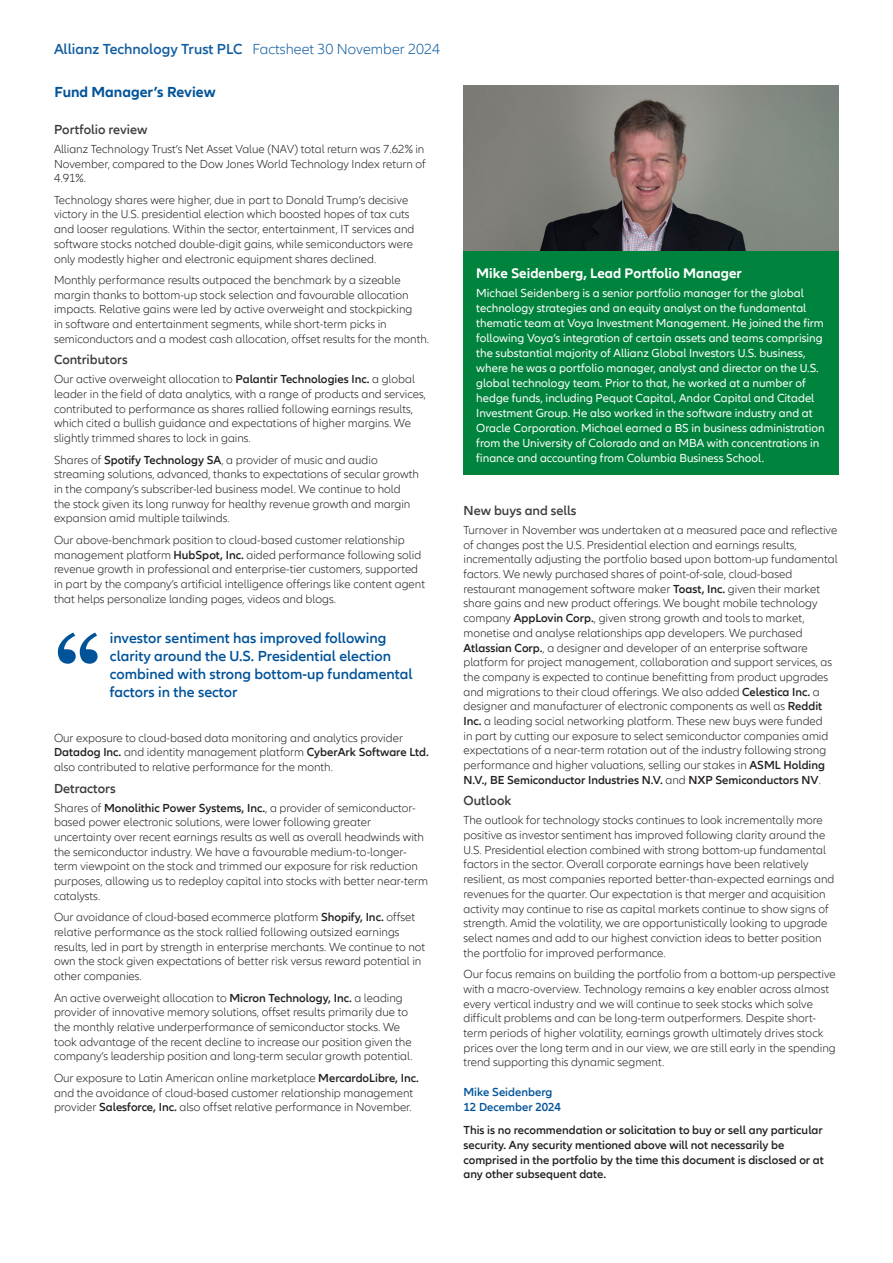
<style>
.page{position:relative;width:893px;height:1263px;background:#fff}
.page>*{position:absolute;margin:0;border:0;box-sizing:border-box;transform-origin:0 0}
.t1{font:600 15px/18px "Allianz Neo";color:#015399}
.t2{font:600 15px "Allianz Neo";color:#115da0}
.t3{font:700 15px "Allianz Neo";color:#015399}
.t4{font:700 14.25px "Allianz Neo";color:#fff}
.t5{font:600 13.5px "Allianz Neo";color:#3e3e3f}
.t6{font:300 12px/14.7px "Allianz Neo";color:#231f20}
.t7{font:12px/15px "Allianz Neo";color:#fff}
.t8{font:600 12px/14.7px "Allianz Neo";color:#231f20}
.t9{font:600 12px/14.7px "Allianz Neo";color:#015399}
.s1{font-weight:300}
.s2{font-weight:600}
</style>
<div class="page">
<svg style="left:58px;top:632px;width:40px;height:32px"></svg>
<img style="left:463px;top:85px;width:376px;height:166px">
<div style="left:463px;top:251px;width:376px;height:224px;background:#00833d"></div>
<p class="t2" style="left:54px;top:40px;width:388px">Allianz Technology Trust PLC <span class="s1">Factsheet 30 November 2024</span></p>
<p class="t3" style="left:55px;top:83px;width:163px">Fund Manager’s Review</p>
<p class="t5" style="left:54px;top:122px;width:95px">Portfolio review</p>
<p class="t6" style="left:54px;top:142px;width:373px;text-align:justify">Allianz Technology Trust’s Net Asset Value (NAV) total return was 7.62% in November, compared to the Dow Jones World Technology Index return of 4.91%.</p>
<p class="t6" style="left:54px;top:193px;width:362px">Technology shares were higher, due in part to Donald Trump’s decisive victory in the U.S. presidential election which boosted hopes of tax cuts and looser regulations. Within the sector, entertainment, IT services and software stocks notched double-digit gains, while semiconductors were only modestly higher and electronic equipment shares declined.</p>
<p class="t6" style="left:54px;top:273px;width:377px">Monthly performance results outpaced the benchmark by a sizeable margin thanks to bottom-up stock selection and favourable allocation impacts. Relative gains were led by active overweight and stockpicking<br>in software and entertainment segments, while short-term picks in semiconductors and a modest cash allocation, offset results for the month.</p>
<p class="t5" style="left:54px;top:352px;width:75px">Contributors</p>
<p class="t6" style="left:54px;top:372px;width:374px">Our active overweight allocation to <span class="s2">Palantir Technologies Inc.</span> a global leader in the field of data analytics, with a range of products and services, contributed to performance as shares rallied following earnings results, which cited a bullish guidance and expectations of higher margins. We slightly trimmed shares to lock in gains.</p>
<p class="t6" style="left:54px;top:453px;width:366px">Shares of <span class="s2">Spotify Technology SA</span>, a provider of music and audio streaming solutions, advanced, thanks to expectations of secular growth in the company’s subscriber-led business model. We continue to hold the stock given its long runway for healthy revenue growth and margin expansion amid multiple tailwinds.</p>
<p class="t6" style="left:54px;top:533px;width:373px">Our above-benchmark position to cloud-based customer relationship management platform <span class="s2">HubSpot, Inc.</span> aided performance following solid revenue growth in professional and enterprise-tier customers, supported in part by the company’s artificial intelligence offerings like content agent that helps personalize landing pages, videos and blogs.</p>
<p class="t1" style="left:110px;top:629px;width:304px">investor sentiment has improved following clarity around the U.S. Presidential election combined with strong bottom-up fundamental factors in the sector</p>
<p class="t6" style="left:54px;top:731px;width:376px">Our exposure to cloud-based data monitoring and analytics provider<br><span class="s2">Datadog Inc.</span> and identity management platform <span class="s2">CyberArk Software Ltd. </span>also contributed to relative performance for the month.</p>
<p class="t5" style="left:54px;top:780px;width:63px">Detractors</p>
<p class="t6" style="left:54px;top:801px;width:375px">Shares of <span class="s2">Monolithic Power Systems, Inc.</span>, a provider of semiconductor&shy;based power electronic solutions, were lower following greater uncertainty over recent earnings results as well as overall headwinds with the semiconductor industry. We have a favourable medium-to-longer&shy;term viewpoint on the stock and trimmed our exposure for risk reduction purposes, allowing us to redeploy capital into stocks with better near-term catalysts.</p>
<p class="t6" style="left:54px;top:910px;width:373px">Our avoidance of cloud-based ecommerce platform <span class="s2">Shopify, Inc.</span> offset relative performance as the stock rallied following outsized earnings results, led in part by strength in enterprise merchants. We continue to not own the stock given expectations of better risk versus reward potential in other companies.</p>
<p class="t6" style="left:54px;top:990px;width:360px">An active overweight allocation to <span class="s2">Micron Technology, Inc.</span> a leading provider of innovative memory solutions, offset results primarily due to the monthly relative underperformance of semiconductor stocks. We took advantage of the recent decline to increase our position given the company’s leadership position and long-term secular growth potential.</p>
<p class="t6" style="left:54px;top:1071px;width:366px">Our exposure to Latin American online marketplace <span class="s2">MercardoLibre, Inc. </span>and the avoidance of cloud-based customer relationship management provider <span class="s2">Salesforce, Inc.</span> also offset relative performance in November.</p>
<p class="t4" style="left:476px;top:265px;width:267px">Mike Seidenberg, Lead Portfolio Manager</p>
<p class="t7" style="left:476px;top:286px;width:350px">Michael Seidenberg is a senior portfolio manager for the global technology strategies and an equity analyst on the fundamental thematic team at Voya Investment Management. He joined the firm following Voya’s integration of certain assets and teams comprising the substantial majority of Allianz Global Investors U.S. business, where he was a portfolio manager, analyst and director on the U.S. global technology team. Prior to that, he worked at a number of hedge funds, including Pequot Capital, Andor Capital and Citadel Investment Group. He also worked in the software industry and at Oracle Corporation. Michael earned a BS in business administration from the University of Colorado and an MBA with concentrations in finance and accounting from Columbia Business School.</p>
<p class="t5" style="left:463px;top:503px;width:115px">New buys and sells</p>
<p class="t6" style="left:463px;top:523px;width:376px">Turnover in November was undertaken at a measured pace and reflective of changes post the U.S. Presidential election and earnings results, incrementally adjusting the portfolio based upon bottom-up fundamental factors. We newly purchased shares of point-of-sale, cloud-based restaurant management software maker <span class="s2">Toast, Inc.</span> given their market share gains and new product offerings. We bought mobile technology company <span class="s2">AppLovin Corp.</span>, given strong growth and tools to market, monetise and analyse relationships app developers. We purchased <span class="s2">Atlassian Corp.</span>, a designer and developer of an enterprise software platform for project management, collaboration and support services, as the company is expected to continue benefitting from product upgrades and migrations to their cloud offerings. We also added <span class="s2">Celestica Inc.</span> a designer and manufacturer of electronic components as well as <span class="s2">Reddit Inc.</span> a leading social networking platform. These new buys were funded<br>in part by cutting our exposure to select semiconductor companies amid expectations of a near-term rotation out of the industry following strong performance and higher valuations, selling our stakes in <span class="s2">ASML Holding N.V., BE Semiconductor Industries N.V.</span> and <span class="s2">NXP Semiconductors NV</span>.</p>
<p class="t5" style="left:463px;top:793px;width:49px">Outlook</p>
<p class="t6" style="left:463px;top:813px;width:372px">The outlook for technology stocks continues to look incrementally more positive as investor sentiment has improved following clarity around the U.S. Presidential election combined with strong bottom-up fundamental factors in the sector. Overall corporate earnings have been relatively resilient, as most companies reported better-than-expected earnings and revenues for the quarter. Our expectation is that merger and acquisition activity may continue to rise as capital markets continue to show signs of strength. Amid the volatility, we are opportunistically looking to upgrade select names and add to our highest conviction ideas to better position the portfolio for improved performance.</p>
<p class="t6" style="left:463px;top:967px;width:374px">Our focus remains on building the portfolio from a bottom-up perspective with a macro-overview. Technology remains a key enabler across almost every vertical industry and we will continue to seek stocks which solve difficult problems and can be long-term outperformers. Despite short&shy;term periods of higher volatility, earnings growth ultimately drives stock prices over the long term and in our view, we are still early in the spending trend supporting this dynamic segment.</p>
<p class="t9" style="left:463px;top:1085px;width:99px">Mike Seidenberg<br>12 December 2024</p>
<p class="t8" style="left:463px;top:1123px;width:362px">This is no recommendation or solicitation to buy or sell any particular security. Any security mentioned above will not necessarily be comprised in the portfolio by the time this document is disclosed or at any other subsequent date.</p>
</div>
